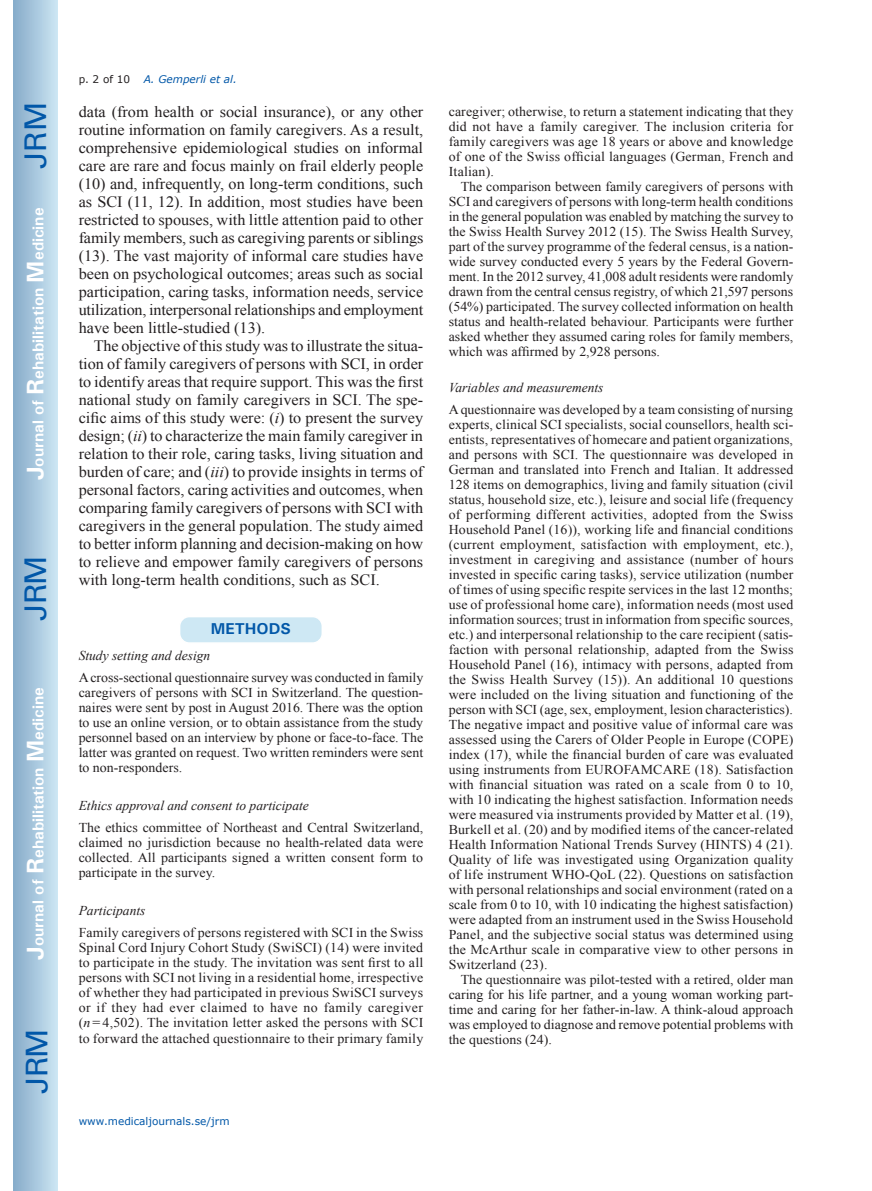
<style>
.page{position:relative;width:872px;height:1191px;background:#fff}
.page>*{position:absolute;margin:0;border:0;box-sizing:border-box;transform-origin:0 0}
.t1{font:30px "Univers";letter-spacing:-.03em;color:#0157a8}
.t2{font:15.75px/18px "Times New Roman";color:#231f20;text-align:justify}
.t3{font:700 15.75px "Univers";color:#fff}
.t4{font:700 15.75px "Univers";color:#0157a8}
.t5{font:13.5px/15px "Times New Roman";letter-spacing:.005em;color:#231f20;text-align:justify}
.t6{font:italic 13.5px "Times New Roman";color:#231f20}
.t7{font:10.5px "Verdana";color:#0157a8}
.t8{font:italic 10.5px "Verdana";color:#0157a8}
.t9{font:10.5px "Verdana";color:#231f20}
.s1{font-size:24px}
.s2{font-style:italic}
</style>
<div class="page">
<div style="left:14px;top:0;width:43px;height:1191px;background:linear-gradient(to right,#88acca,#cbe5f2)"></div>
<div style="left:180px;top:616px;width:142px;height:27px;background:#cee8f4;border-radius:10px"></div>
<div style="left:179px;top:616px;width:144px;height:28px;border:2px solid #fff;border-radius:10px"></div>
<h1 class="t1" style="left:18px;top:169px;width:68px;rotate:-90deg">JRM</h1>
<p class="t3" style="left:28px;top:480px;width:274px;rotate:-90deg"><span class="s1">J</span>ournal of <span class="s1">R</span>ehabilitation <span class="s1">M</span>edicine</p>
<h1 class="t1" style="left:18px;top:620px;width:67px;rotate:-90deg">JRM</h1>
<p class="t3" style="left:28px;top:959px;width:274px;rotate:-90deg"><span class="s1">J</span>ournal of <span class="s1">R</span>ehabilitation <span class="s1">M</span>edicine</p>
<h1 class="t1" style="left:19px;top:1093px;width:67px;rotate:-90deg">JRM</h1>
<p class="t9" style="left:79px;top:72px;width:53px">p. 2 of 10</p>
<p class="t8" style="left:144px;top:72px;width:95px">A. Gemperli et al.</p>
<p class="t2" style="left:79px;top:103px;width:346px">data (from health or social insurance), or any other routine information on family caregivers. As a result, comprehensive epidemiological studies on informal care are rare and focus mainly on frail elderly people (10) and, infrequently, on long-term conditions, such as SCI (11, 12). In addition, most studies have been restricted to spouses, with little attention paid to other family members, such as caregiving parents or siblings (13). The vast majority of informal care studies have been on psychological outcomes; areas such as social participation, caring tasks, information needs, service utilization, interpersonal relationships and employment have been little-studied (13).</p>
<p class="t2" style="left:79px;top:337px;width:346px;text-indent:15px">The objective of this study was to illustrate the situa&shy;tion of family caregivers of persons with SCI, in order to identify areas that require support. This was the first national study on family caregivers in SCI. The spe&shy;cific aims of this study were: (<span class="s2">i</span>) to present the survey design; (<span class="s2">ii</span>) to characterize the main family caregiver in relation to their role, caring tasks, living situation and burden of care; and (<span class="s2">iii</span>) to provide insights in terms of personal factors, caring activities and outcomes, when comparing family caregivers of persons with SCI with caregivers in the general population. The study aimed to better inform planning and decision-making on how to relieve and empower family caregivers of persons with long-term health conditions, such as SCI.</p>
<p class="t4" style="left:211px;top:619px;width:82px">METHODS</p>
<p class="t6" style="left:79px;top:646px;width:133px">Study setting and design</p>
<p class="t5" style="left:79px;top:670px;width:346px">A cross-sectional questionnaire survey was conducted in family caregivers of persons with SCI in Switzerland. The question&shy;naires were sent by post in August 2016. There was the option to use an online version, or to obtain assistance from the study personnel based on an interview by phone or face-to-face. The latter was granted on request. Two written reminders were sent to non-responders.</p>
<p class="t6" style="left:79px;top:796px;width:232px">Ethics approval and consent to participate</p>
<p class="t5" style="left:79px;top:820px;width:346px">The ethics committee of Northeast and Central Switzerland, claimed no jurisdiction because no health-related data were collected. All participants signed a written consent form to participate in the survey.</p>
<p class="t6" style="left:79px;top:901px;width:68px">Participants</p>
<p class="t5" style="left:79px;top:925px;width:346px">Family caregivers of persons registered with SCI in the Swiss Spinal Cord Injury Cohort Study (SwiSCI) (14) were invited to participate in the study. The invitation was sent first to all persons with SCI not living in a residential home, irrespective of whether they had participated in previous SwiSCI surveys or if they had ever claimed to have no family caregiver (<span class="s2">n</span> = 4,502). The invitation letter asked the persons with SCI to forward the attached questionnaire to their primary family</p>
<p class="t5" style="left:449px;top:103px;width:346px">caregiver; otherwise, to return a statement indicating that they did not have a family caregiver. The inclusion criteria for family caregivers was age 18 years or above and knowledge of one of the Swiss official languages (German, French and Italian).</p>
<p class="t5" style="left:449px;top:178px;width:346px;text-indent:12px">The comparison between family caregivers of persons with SCI and caregivers of persons with long-term health conditions in the general population was enabled by matching the survey to the Swiss Health Survey 2012 (15). The Swiss Health Survey, part of the survey programme of the federal census, is a nation&shy;wide survey conducted every 5 years by the Federal Govern&shy;ment. In the 2012 survey, 41,008 adult residents were randomly drawn from the central census registry, of which 21,597 persons (54%) participated. The survey collected information on health status and health-related behaviour. Participants were further asked whether they assumed caring roles for family members, which was affirmed by 2,928 persons.</p>
<p class="t6" style="left:449px;top:378px;width:156px">Variables and measurements</p>
<p class="t5" style="left:449px;top:402px;width:346px">A questionnaire was developed by a team consisting of nursing experts, clinical SCI specialists, social counsellors, health sci&shy;entists, representatives of homecare and patient organizations, and persons with SCI. The questionnaire was developed in German and translated into French and Italian. It addressed 128 items on demographics, living and family situation (civil status, household size, etc.), leisure and social life (frequency of performing different activities, adopted from the Swiss Household Panel (16)), working life and financial conditions (current employment, satisfaction with employment, etc.), investment in caregiving and assistance (number of hours invested in specific caring tasks), service utilization (number of times of using specific respite services in the last 12 months; use of professional home care), information needs (most used information sources; trust in information from specific sources, etc.) and interpersonal relationship to the care recipient (satis&shy;faction with personal relationship, adapted from the Swiss Household Panel (16), intimacy with persons, adapted from the Swiss Health Survey (15)). An additional 10 questions were included on the living situation and functioning of the person with SCI (age, sex, employment, lesion characteristics).<br>The negative impact and positive value of informal care was assessed using the Carers of Older People in Europe (COPE) index (17), while the financial burden of care was evaluated using instruments from EUROFAMCARE (18). Satisfaction with financial situation was rated on a scale from 0 to 10, with 10 indicating the highest satisfaction. Information needs were measured via instruments provided by Matter et al. (19), Burkell et al. (20) and by modified items of the cancer-related Health Information National Trends Survey (HINTS) 4 (21).<br>Quality of life was investigated using Organization quality of life instrument WHO-QoL (22). Questions on satisfaction with personal relationships and social environment (rated on a scale from 0 to 10, with 10 indicating the highest satisfaction) were adapted from an instrument used in the Swiss Household Panel, and the subjective social status was determined using the McArthur scale in comparative view to other persons in Switzerland (23).</p>
<p class="t5" style="left:449px;top:972px;width:346px;text-indent:12px">The questionnaire was pilot-tested with a retired, older man caring for his life partner, and a young woman working part&shy;time and caring for her father-in-law. A think-aloud approach was employed to diagnose and remove potential problems with the questions (24).</p>
<p class="t7" style="left:79px;top:1114px;width:152px">www.medicaljournals.se/jrm</p>
</div>
